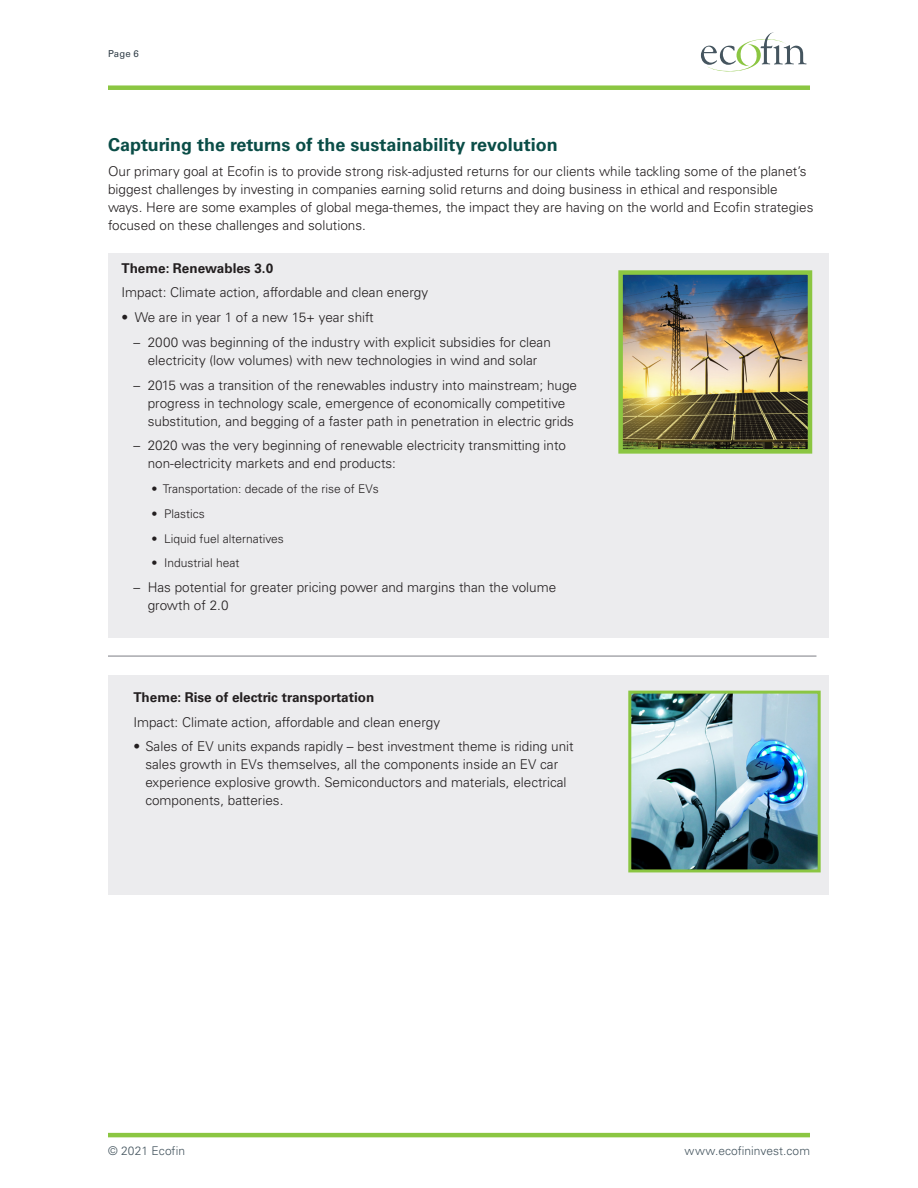
<style>
.page{position:relative;width:918px;height:1188px;background:#fff}
.page>*{position:absolute;margin:0;border:0;box-sizing:border-box;transform-origin:0 0}
.t1{font:700 18px "Univers LT Std";color:#0a4d47}
.t2{font:300 13.5px/18px "Univers LT Std";color:#231f20}
.t3{font:700 13.5px "Univers LT Std";color:#231f20}
.t4{font:300 12px "Univers LT Std";color:#231f20}
.t5{font:300 12px "Univers LT Std";letter-spacing:.005em;color:#45555f}
.t6{font:9.6px "Univers LT Std";color:#313e48}
</style>
<div class="page">
<div style="left:108px;top:85px;width:702px;height:5px;background:#8bc642"></div>
<hr style="left:108px;top:1133px;width:702px;height:4px;background:#8bc642">
<svg style="left:701px;top:32px;width:106px;height:40px"></svg>
<hr style="left:108px;top:655px;width:708px;height:2px;background:#a8a9ad">
<div style="left:108px;top:253px;width:720px;height:384px;background:#ececee"></div>
<img style="left:623px;top:275px;width:184px;height:174px">
<div style="left:618px;top:270px;width:194px;height:184px;border:4px solid #8bc642"></div>
<div style="left:108px;top:675px;width:720px;height:220px;background:#ececee"></div>
<img style="left:632px;top:695px;width:185px;height:173px">
<div style="left:628px;top:691px;width:193px;height:181px;border:3px solid #8bc642"></div>
<p class="t6" style="left:108px;top:48px;width:32px">Page 6</p>
<p class="t1" style="left:108px;top:135px;width:451px">Capturing the returns of the sustainability revolution</p>
<p class="t2" style="left:108px;top:162px;width:707px">Our primary goal at Ecofin is to provide strong risk-adjusted returns for our clients while tackling some of the planet’s biggest challenges by investing in companies earning solid returns and doing business in ethical and responsible ways. Here are some examples of global mega-themes, the impact they are having on the world and Ecofin strategies focused on these challenges and solutions.</p>
<p class="t3" style="left:122px;top:260px;width:153px">Theme: Renewables 3.0</p>
<p class="t2" style="left:122px;top:284px;width:308px">Impact: Climate action, affordable and clean energy</p>
<p class="t2" style="left:122px;top:308px;width:254px">• We are in year 1 of a new 15+ year shift</p>
<p class="t2" style="left:134px;top:333px;width:419px;text-align:center">– 2000 was beginning of the industry with explicit subsidies for clean electricity (low volumes) with new technologies in wind and solar</p>
<p class="t2" style="left:148px;top:376px;width:431px;text-indent:-14px">– 2015 was a transition of the renewables industry into mainstream; huge progress in technology scale, emergence of economically competitive substitution, and begging of a faster path in penetration in electric grids</p>
<p class="t2" style="left:148px;top:437px;width:420px;text-indent:-14px">– 2020 was the very beginning of renewable electricity transmitting into non-electricity markets and end products:</p>
<p class="t4" style="left:152px;top:482px;width:229px">• Transportation: decade of the rise of EVs</p>
<p class="t4" style="left:152px;top:506px;width:55px">• Plastics</p>
<p class="t4" style="left:152px;top:531px;width:134px">• Liquid fuel alternatives</p>
<p class="t4" style="left:152px;top:556px;width:90px">• Industrial heat</p>
<p class="t2" style="left:148px;top:578px;width:410px;text-indent:-14px">– Has potential for greater pricing power and margins than the volume growth of 2.0</p>
<p class="t3" style="left:133px;top:689px;width:242px">Theme: Rise of electric transportation</p>
<p class="t2" style="left:133px;top:713px;width:308px">Impact: Climate action, affordable and clean energy</p>
<p class="t2" style="left:145px;top:738px;width:430px;text-indent:-12px">• Sales of EV units expands rapidly – best investment theme is riding unit sales growth in EVs themselves, all the components inside an EV car experience explosive growth. Semiconductors and materials, electrical components, batteries.</p>
<p class="t5" style="left:108px;top:1144px;width:79px">© 2021 Ecofin</p>
<p class="t5" style="left:685px;top:1144px;width:127px">www.ecofininvest.com</p>
</div>
